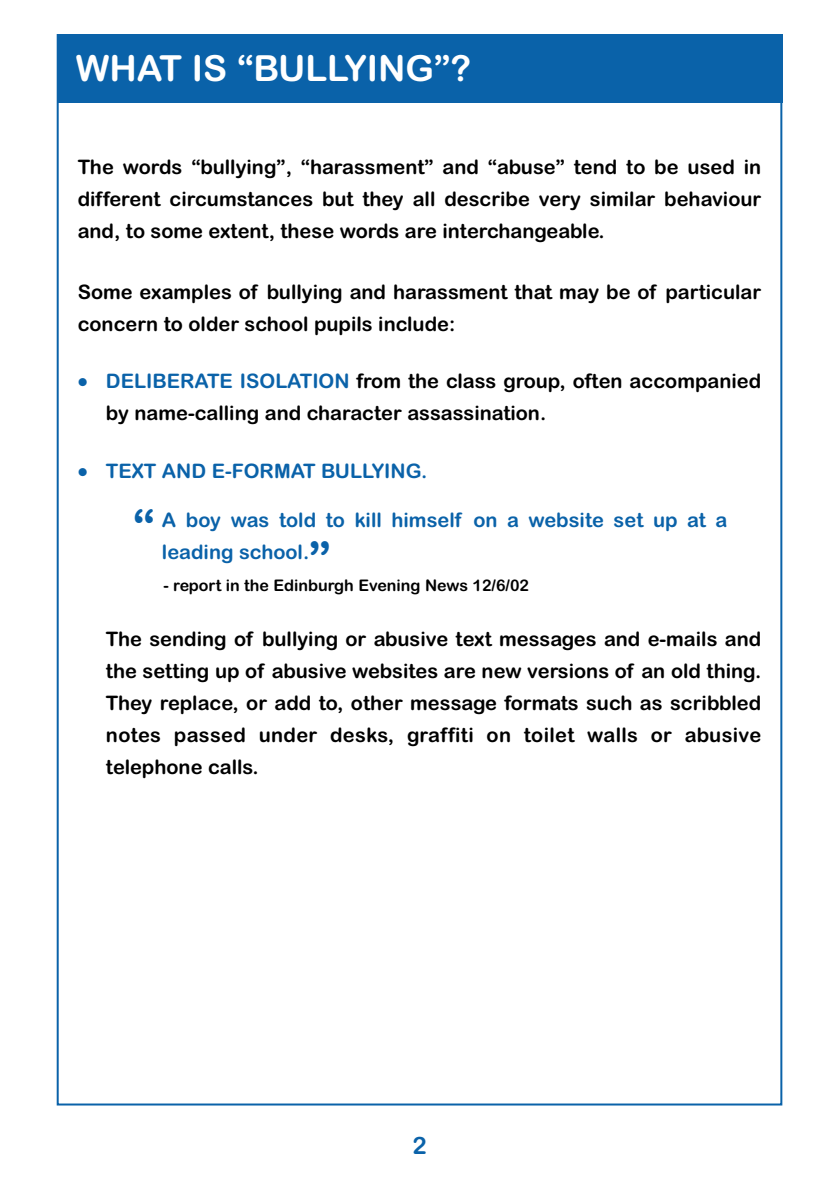
<style>
.page{position:relative;width:838px;height:1190px;background:#fff}
.page>*{position:absolute;margin:0;border:0;box-sizing:border-box;transform-origin:0 0}
.t1{font:48px "Arial Rounded MT Bold";color:#0a62a9}
.t2{font:36px "Arial Rounded MT Bold";color:#fff}
.t3{font:24px "Arial Rounded MT Bold";color:#0a62a9}
.t4{font:20px/32px "Arial Rounded MT Bold";color:#000;text-align:justify}
.t5{font:20px/32px "Arial Rounded MT Bold";color:#0a62a9}
.t6{font:16px "Arial Rounded MT Bold";color:#000}
.s1{font-size:28px;color:#0a62a9}
.s2{color:#0a62a9}
.s3{font-size:28px}
</style>
<div class="page">
<div style="left:57px;top:34px;width:725px;height:68px;background:#0a62a9"></div>
<h2 class="t2" style="left:76px;top:55px;width:397px">WHAT IS “BULLYING”?</h2>
<p class="t4" style="left:78px;top:153px;width:685px">The words “bullying”, “harassment” and “abuse” tend to be used in different circumstances but they all describe very similar behaviour and, to some extent, these words are interchangeable.</p>
<p class="t4" style="left:78px;top:278px;width:685px">Some examples of bullying and harassment that may be of particular concern to older school pupils include:</p>
<p class="t4" style="left:106px;top:367px;width:657px;text-indent:-28px"><span class="s1">•</span> <span class="s2">DELIBERATE ISOLATION</span> from the class group, often accompanied by name-calling and character assassination.</p>
<p class="t5" style="left:78px;top:457px;width:351px"><span class="s3">•</span> TEXT AND E-FORMAT BULLYING.</p>
<h1 class="t1" style="left:133px;top:509px;width:23px">“</h1>
<p class="t5" style="left:162px;top:506px;width:567px">A boy was told to kill himself on a website set up at a leading school.</p>
<h1 class="t1" style="left:309px;top:541px;width:23px">”</h1>
<p class="t6" style="left:163px;top:579px;width:367px">- report in the Edinburgh Evening News 12/6/02</p>
<p class="t4" style="left:106px;top:624px;width:657px">The sending of bullying or abusive text messages and e-mails and the setting up of abusive websites are new versions of an old thing.<br>They replace, or add to, other message formats such as scribbled notes passed under desks, graffiti on toilet walls or abusive telephone calls.</p>
<p class="t3" style="left:412px;top:1137px;width:16px">2</p>
</div>
